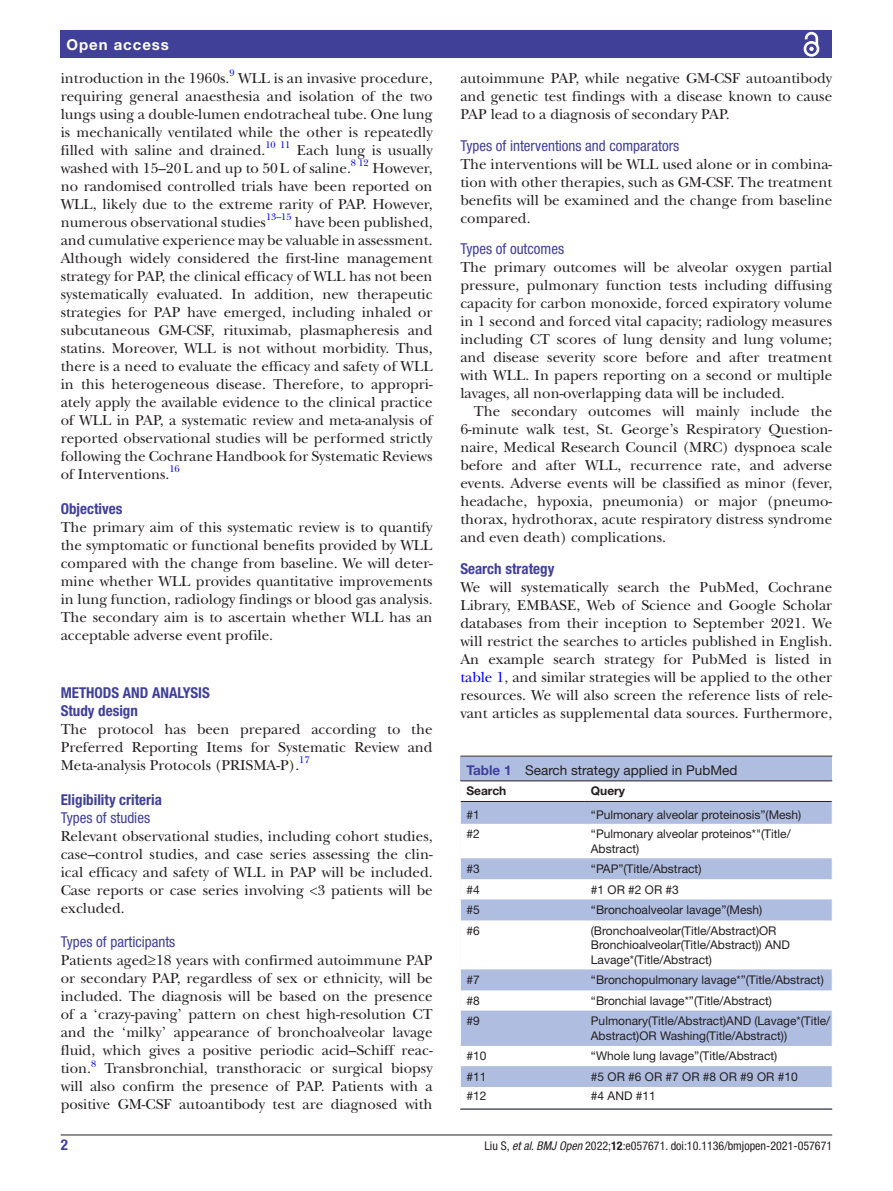
<style>
.page{position:relative;width:893px;height:1191px;background:#fff}
.page>*{position:absolute;margin:0;border:0;box-sizing:border-box;transform-origin:0 0}
.t1{font:15px/18px "New Baskerville";color:#231f20;text-align:justify}
.t2{font:condensed 15px "Helvetica Neue LT Std";color:#414099}
.t3{font:700 condensed 15px/18px "Helvetica Neue LT Std";color:#414099}
.t4{font:700 15px "Helvetica Neue LT Std";letter-spacing:.065em;color:#fff}
.t5{font:13.5px "Helvetica Neue LT Std";color:#231f20}
.t6{font:12px/14.4px "Helvetica Neue LT Std";color:#231f20}
.t7{font:condensed 12px "Helvetica Neue LT Std";color:#231f20}
.t8{font:700 12px "Helvetica Neue LT Std";color:#231f20}
.t9{font:9.9px "New Baskerville";color:#00f}
.s1{color:#00f}
.s2{font-weight:700;color:#414099}
.s3{font-style:italic}
.s4{font-weight:700}
</style>
<div class="page">
<hr style="left:61px;top:1134px;width:771px;height:1px;background:#231f20">
<div style="left:61px;top:31px;width:771px;height:27px;background:#414099"></div>
<svg style="left:803px;top:31px;width:17px;height:26px"></svg>
<div style="left:460px;top:756px;width:372px;height:353px;background:#afbde1"></div>
<hr style="left:460px;top:755px;width:372px;height:1px;background:#231f20">
<div style="left:461px;top:781px;width:371px;height:327px;background:#fff"></div>
<svg style="left:461px;top:802px;width:371px;height:285px"></svg>
<hr style="left:460px;top:780px;width:125px;height:1px;background:#231f20">
<hr style="left:460px;top:801px;width:125px;height:1px;background:#231f20">
<hr style="left:585px;top:780px;width:247px;height:1px;background:#231f20">
<hr style="left:585px;top:801px;width:247px;height:1px;background:#231f20">
<hr style="left:460px;top:1108px;width:125px;height:1px;background:#231f20">
<hr style="left:585px;top:1108px;width:247px;height:1px;background:#231f20">
<svg style="left:460px;top:781px;width:1px;height:42px"></svg>
<hr style="left:460px;top:823px;width:1px;height:35px;background:#fff">
<svg style="left:460px;top:858px;width:1px;height:62px"></svg>
<hr style="left:460px;top:920px;width:1px;height:49px;background:#fff">
<svg style="left:460px;top:969px;width:1px;height:41px"></svg>
<hr style="left:460px;top:1010px;width:1px;height:35px;background:#fff">
<svg style="left:460px;top:1045px;width:1px;height:63px"></svg>
<p class="t4" style="left:66px;top:35px;width:104px">Open access</p>
<p class="t1" style="left:61px;top:69px;width:170px">introduction in the 1960s.</p>
<p class="t9" style="left:229px;top:67px;width:7px">9</p>
<p class="t1" style="left:61px;top:69px;width:373px;text-indent:177px">WLL is an invasive procedure, requiring general anaesthesia and isolation of the two lungs using a double-lumen endotracheal tube. One lung is mechanically ventilated while the other is repeatedly filled with saline and drained.</p>
<p class="t9" style="left:265px;top:139px;width:26px">10 11</p>
<p class="t1" style="left:61px;top:141px;width:373px;text-indent:236px">Each lung is usually washed with 15–20L and up to 50L of saline.</p>
<p class="t9" style="left:351px;top:157px;width:19px">8 12</p>
<p class="t1" style="left:61px;top:159px;width:373px;text-indent:312px">However, no randomised controlled trials have been reported on WLL, likely due to the extreme rarity of PAP. However, numerous observational studies</p>
<p class="t9" style="left:266px;top:211px;width:27px">13–15</p>
<p class="t1" style="left:61px;top:213px;width:373px;text-indent:234px">have been published, and cumulative experience may be valuable in assessment.<br>Although widely considered the first-line management strategy for PAP, the clinical efficacy of WLL has not been systematically evaluated. In addition, new therapeutic strategies for PAP have emerged, including inhaled or subcutaneous GM-CSF, rituximab, plasmapheresis and statins. Moreover, WLL is not without morbidity. Thus, there is a need to evaluate the efficacy and safety of WLL in this heterogeneous disease. Therefore, to appropri&shy;ately apply the available evidence to the clinical practice of WLL in PAP, a systematic review and meta-analysis of reported observational studies will be performed strictly following the Cochrane Handbook for Systematic Reviews of Interventions.<sup>16</sup></p>
<p class="t3" style="left:61px;top:499px;width:63px">Objectives</p>
<p class="t1" style="left:61px;top:518px;width:373px">The primary aim of this systematic review is to quantify the symptomatic or functional benefits provided by WLL compared with the change from baseline. We will deter&shy;mine whether WLL provides quantitative improvements in lung function, radiology findings or blood gas analysis.<br>The secondary aim is to ascertain whether WLL has an acceptable adverse event profile.</p>
<p class="t3" style="left:61px;top:683px;width:151px">METHODS AND ANALYSIS<br>Study design</p>
<p class="t1" style="left:61px;top:720px;width:373px">The protocol has been prepared according to the Preferred Reporting Items for Systematic Review and Meta-analysis Protocols (PRISMA-P).<sup>17</sup></p>
<p class="t3" style="left:61px;top:790px;width:103px">Eligibility criteria</p>
<p class="t2" style="left:61px;top:808px;width:91px">Types of studies</p>
<p class="t1" style="left:61px;top:827px;width:373px">Relevant observational studies, including cohort studies, case–control studies, and case series assessing the clin&shy;ical efficacy and safety of WLL in PAP will be included.<br>Case reports or case series involving &lt;3 patients will be excluded.</p>
<p class="t2" style="left:61px;top:933px;width:116px">Types of participants</p>
<p class="t1" style="left:61px;top:951px;width:373px">Patients aged≥18 years with confirmed autoimmune PAP or secondary PAP, regardless of sex or ethnicity, will be included. The diagnosis will be based on the presence of a ‘crazy-paving’ pattern on chest high-resolution CT and the ‘milky’ appearance of bronchoalveolar lavage fluid, which gives a positive periodic acid–Schiff reac&shy;tion.</p>
<p class="t9" style="left:91px;top:1057px;width:7px">8</p>
<p class="t1" style="left:61px;top:1059px;width:373px;text-indent:44px">Transbronchial, transthoracic or surgical biopsy will also confirm the presence of PAP. Patients with a positive GM-CSF autoantibody test are diagnosed with</p>
<p class="t1" style="left:460px;top:69px;width:373px">autoimmune PAP, while negative GM-CSF autoantibody and genetic test findings with a disease known to cause PAP lead to a diagnosis of secondary PAP.</p>
<p class="t2" style="left:460px;top:137px;width:220px">Types of interventions and comparators</p>
<p class="t1" style="left:460px;top:155px;width:373px">The interventions will be WLL used alone or in combina&shy;tion with other therapies, such as GM-CSF. The treatment benefits will be examined and the change from baseline compared.</p>
<p class="t2" style="left:460px;top:240px;width:105px">Types of outcomes</p>
<p class="t1" style="left:460px;top:258px;width:373px">The primary outcomes will be alveolar oxygen partial pressure, pulmonary function tests including diffusing capacity for carbon monoxide, forced expiratory volume in 1 second and forced vital capacity; radiology measures including CT scores of lung density and lung volume; and disease severity score before and after treatment with WLL. In papers reporting on a second or multiple lavages, all non-overlapping data will be included.</p>
<p class="t1" style="left:460px;top:402px;width:373px;text-indent:14px">The secondary outcomes will mainly include the 6-minute walk test, St. George’s Respiratory Question&shy;naire, Medical Research Council (MRC) dyspnoea scale before and after WLL, recurrence rate, and adverse events. Adverse events will be classified as minor (fever, headache, hypoxia, pneumonia) or major (pneumo&shy;thorax, hydrothorax, acute respiratory distress syndrome and even death) complications.</p>
<p class="t3" style="left:460px;top:559px;width:95px">Search strategy</p>
<p class="t1" style="left:460px;top:578px;width:373px">We will systematically search the PubMed, Cochrane Library, EMBASE, Web of Science and Google Scholar databases from their inception to September 2021. We will restrict the searches to articles published in English.<br>An example search strategy for PubMed is listed in <span class="s1">table 1</span>, and similar strategies will be applied to the other resources. We will also screen the reference lists of rele&shy;vant articles as supplemental data sources. Furthermore,</p>
<p class="t5" style="left:466px;top:761px;width:273px"><span class="s2">Table 1</span> Search strategy applied in PubMed</p>
<p class="t8" style="left:466px;top:783px;width:42px">Search</p>
<p class="t8" style="left:591px;top:783px;width:36px">Query</p>
<p class="t6" style="left:466px;top:807px;width:15px">#1</p>
<p class="t6" style="left:591px;top:807px;width:212px">“Pulmonary alveolar proteinosis”(Mesh)</p>
<p class="t6" style="left:466px;top:826px;width:15px">#2</p>
<p class="t6" style="left:591px;top:826px;width:201px">“Pulmonary alveolar proteinos*"(Title/<br>Abstract)</p>
<p class="t6" style="left:466px;top:861px;width:15px">#3</p>
<p class="t6" style="left:591px;top:861px;width:112px">“PAP”(Title/Abstract)</p>
<p class="t6" style="left:466px;top:882px;width:15px">#4</p>
<p class="t6" style="left:591px;top:882px;width:90px">#1 OR #2 OR #3</p>
<p class="t6" style="left:466px;top:902px;width:15px">#5</p>
<p class="t6" style="left:591px;top:902px;width:173px">“Bronchoalveolar lavage”(Mesh)</p>
<p class="t6" style="left:466px;top:923px;width:15px">#6</p>
<p class="t6" style="left:591px;top:923px;width:201px">(Bronchoalveolar(Title/Abstract)OR<br>Bronchioalveolar(Title/Abstract)) AND<br>Lavage*(Title/Abstract)</p>
<p class="t6" style="left:466px;top:972px;width:15px">#7</p>
<p class="t6" style="left:591px;top:972px;width:234px">“Bronchopulmonary lavage*”(Title/Abstract)</p>
<p class="t6" style="left:466px;top:993px;width:15px">#8</p>
<p class="t6" style="left:591px;top:993px;width:183px">“Bronchial lavage*”(Title/Abstract)</p>
<p class="t6" style="left:466px;top:1013px;width:15px">#9</p>
<p class="t6" style="left:591px;top:1013px;width:241px">Pulmonary(Title/Abstract)AND (Lavage*(Title/<br>Abstract)OR Washing(Title/Abstract))</p>
<p class="t6" style="left:466px;top:1048px;width:22px">#10</p>
<p class="t6" style="left:591px;top:1048px;width:188px">“Whole lung lavage”(Title/Abstract)</p>
<p class="t6" style="left:466px;top:1069px;width:22px">#11</p>
<p class="t6" style="left:591px;top:1069px;width:208px">#5 OR #6 OR #7 OR #8 OR #9 OR #10</p>
<p class="t6" style="left:466px;top:1088px;width:22px">#12</p>
<p class="t6" style="left:591px;top:1088px;width:66px">#4 AND #11</p>
<p class="t3" style="left:61px;top:1135px;width:9px">2</p>
<p class="t7" style="left:485px;top:1138px;width:349px">Liu S, <span class="s3">et al</span>. <span class="s3">BMJ Open</span> 2022;<span class="s4">12</span>:e057671. doi:10.1136/bmjopen-2021-057671</p>
</div>
